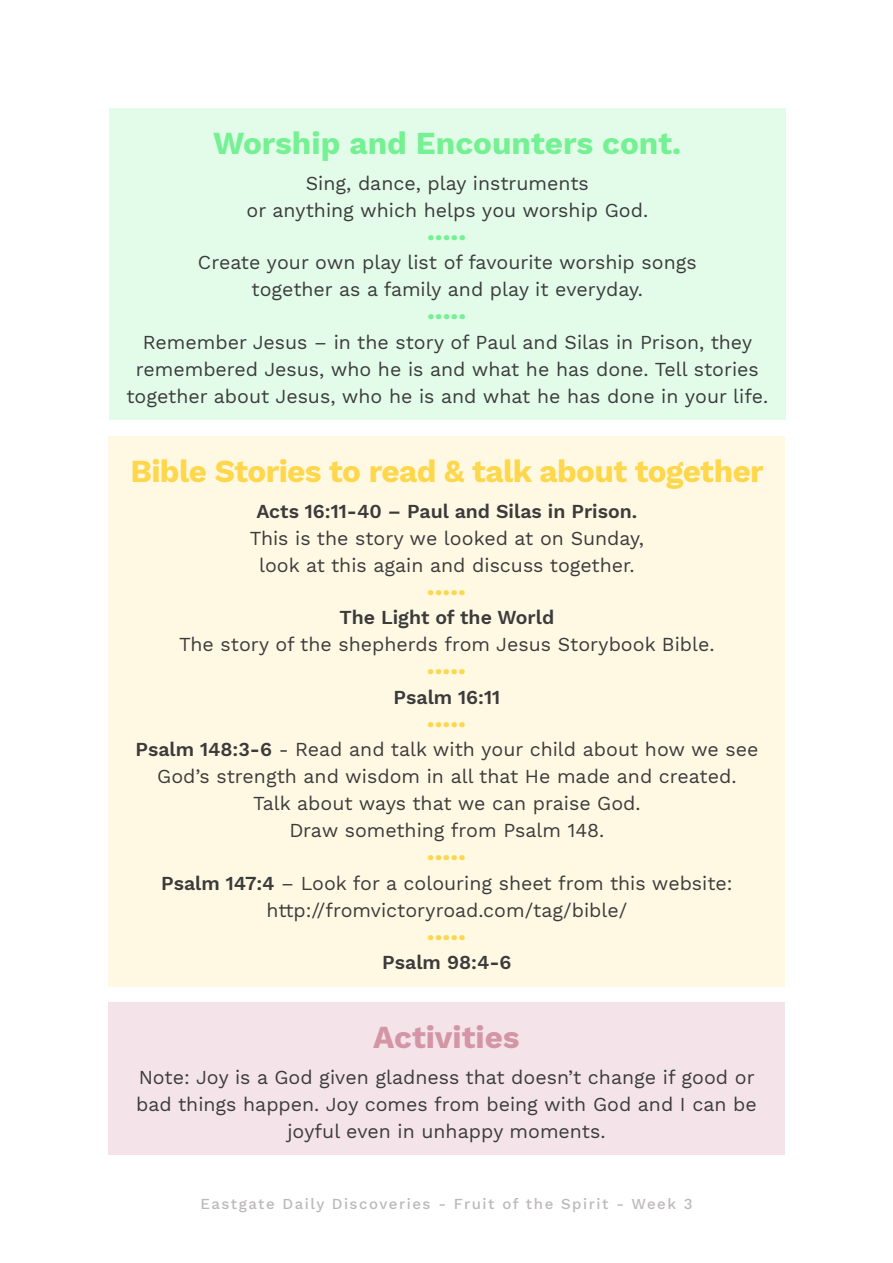
<style>
.page{position:relative;width:893px;height:1263px;background:#fff}
.page>*{position:absolute;margin:0;border:0;box-sizing:border-box;transform-origin:0 0}
.Title_style_2{font:700 31.5px "Work Sans";letter-spacing:-.02em;color:#fed74c}
.Title_style_2-2{font:700 31.5px "Work Sans";color:#74f193}
.Title_style_2-3{font:700 31.5px "Work Sans";color:#d495a6}
.Title_Style{font:700 27px "Work Sans";color:#fed74c}
.Title_Style-2{font:700 27px "Work Sans";color:#74f193}
.Menu_Basic_Paragraph{font:19.5px/27px "Work Sans";color:#3b3b3b;text-align:center}
.Menu_Basic_Paragraph-2{font:600 19.5px "Work Sans";color:#3b3b3b}
.t1{font:500 15px "Work Sans";letter-spacing:.1em;color:#bbb8b9}
.s1{font-weight:600}
</style>
<div class="page">
<div style="left:108px;top:436px;width:677px;height:550px;background:#fff9e4"></div>
<div style="left:109px;top:108px;width:677px;height:312px;background:#e3fce9"></div>
<div style="left:108px;top:1002px;width:677px;height:153px;background:#f4e4e9"></div>
<p class="Title_style_2-2" style="left:213px;top:120px;width:470px">Worship and Encounters cont.</p>
<p class="Menu_Basic_Paragraph" style="left:246px;top:171px;width:403px">Sing, dance, play instruments<br>or anything which helps you worship God.</p>
<p class="Menu_Basic_Paragraph" style="left:198px;top:250px;width:500px">Create your own play list of favourite worship songs together as a family and play it everyday.</p>
<p class="Menu_Basic_Paragraph" style="left:126px;top:330px;width:643px">Remember Jesus – in the story of Paul and Silas in Prison, they remembered Jesus, who he is and what he has done. Tell stories together about Jesus, who he is and what he has done in your life.</p>
<p class="Title_Style-2" style="left:427px;top:210px;width:41px">.....</p>
<p class="Title_Style-2" style="left:427px;top:290px;width:41px">.....</p>
<p class="Title_style_2" style="left:130px;top:447px;width:635px">Bible Stories to read &amp; talk about together</p>
<p class="Menu_Basic_Paragraph" style="left:250px;top:498px;width:396px"><span class="s1">Acts 16:11-40 – Paul and Silas in Prison.<br></span>This is the story we looked at on Sunday, look at this again and discuss together.</p>
<p class="Menu_Basic_Paragraph" style="left:179px;top:605px;width:537px"><span class="s1">The Light of the World<br></span>The story of the shepherds from Jesus Storybook Bible.</p>
<p class="Menu_Basic_Paragraph-2" style="left:394px;top:682px;width:108px">Psalm 16:11</p>
<p class="Menu_Basic_Paragraph" style="left:135px;top:737px;width:624px"><span class="s1">Psalm 148:3-6</span> - Read and talk with your child about how we see God’s strength and wisdom in all that He made and created.<br>Talk about ways that we can praise God.<br>Draw something from Psalm 148.</p>
<p class="Menu_Basic_Paragraph" style="left:161px;top:870px;width:573px"><span class="s1">Psalm 147:4</span> – Look for a colouring sheet from this website: http://fromvictoryroad.com/tag/bible/</p>
<p class="Menu_Basic_Paragraph-2" style="left:382px;top:948px;width:131px">Psalm 98:4-6</p>
<p class="Title_Style" style="left:427px;top:565px;width:41px">.....</p>
<p class="Title_Style" style="left:427px;top:644px;width:41px">.....</p>
<p class="Title_Style" style="left:427px;top:697px;width:41px">.....</p>
<p class="Title_Style" style="left:427px;top:830px;width:41px">.....</p>
<p class="Title_Style" style="left:427px;top:910px;width:41px">.....</p>
<p class="Title_style_2-3" style="left:373px;top:1014px;width:148px">Activities</p>
<p class="Menu_Basic_Paragraph" style="left:136px;top:1065px;width:622px">Note: Joy is a God given gladness that doesn’t change if good or bad things happen. Joy comes from being with God and I can be joyful even in unhappy moments.</p>
<p class="t1" style="left:200px;top:1192px;width:494px">Eastgate Daily Discoveries - Fruit of the Spirit - Week 3</p>
</div>
